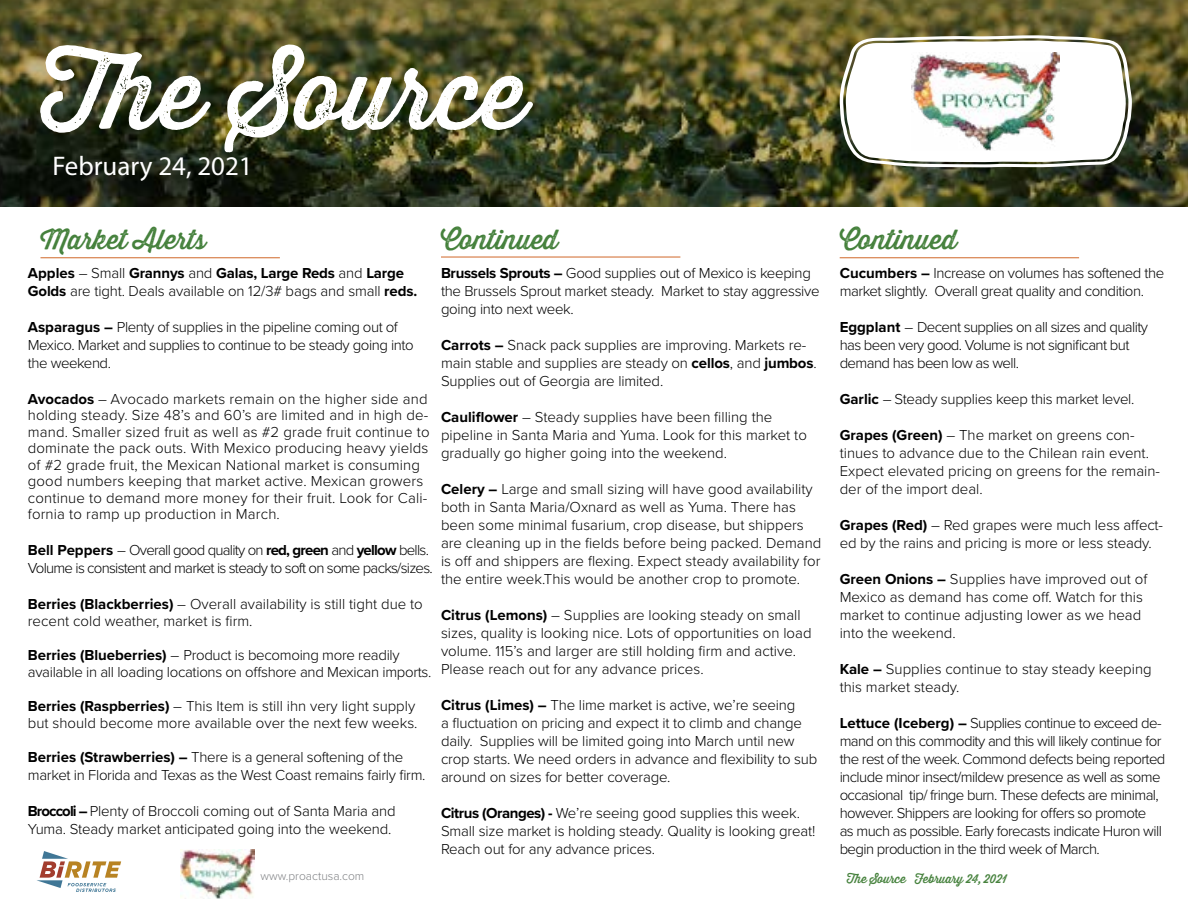
<style>
.page{position:relative;width:1188px;height:918px;background:#fff}
.page>*{position:absolute;margin:0;border:0;box-sizing:border-box;transform-origin:0 0}
.t1{font:99px "Thirsty Rough Reg One";color:#fff}
.t2{font:27px "Thirsty Rough Reg One";color:#45813c}
.t3{font:27px "Myriad Pro";color:#fff}
.t4{font:300 15px/18px "Proxima Nova";letter-spacing:-.01em;color:#000}
.t5{font:300 15px/18px "Proxima Nova";letter-spacing:-.04em;color:#000}
.t6{font:300 15px/16.5px "Proxima Nova";letter-spacing:.01em;color:#000}
.t7{font:300 15px/18px "Proxima Nova";letter-spacing:-.03em;color:#000}
.t8{font:300 15px/18px "Proxima Nova";letter-spacing:-.05em;color:#000}
.t9{font:12px "Thirsty Rough Reg One";color:#45813c}
.t10{font:300 12px "Proxima Nova";color:#808285}
.s1{font-weight:700}
</style>
<div class="page">
<img style="left:0;top:0;width:1188px;height:207px">
<svg style="left:840px;top:35px;width:292px;height:132px"></svg>
<img style="left:181px;top:850px;width:73px;height:49px">
<hr style="left:40px;top:257px;width:240px;height:1px;background:#d06828">
<img style="left:912px;top:52px;width:148px;height:99px">
<hr style="left:441px;top:257px;width:239px;height:1px;background:#d06828">
<hr style="left:840px;top:257px;width:239px;height:1px;background:#d06828">
<img style="left:37px;top:851px;width:85px;height:41px">
<h1 class="t1" style="left:40px;top:20px;width:488px">The Source</h1>
<h2 class="t3" style="left:53px;top:149px;width:202px">February 24, 2021</h2>
<h2 class="t2" style="left:40px;top:220px;width:167px">Market Alerts</h2>
<p class="t4" style="left:28px;top:263px;width:391px"><span class="s1">Apples</span> – Small <span class="s1">Grannys</span> and <span class="s1">Galas, Large Reds</span> and <span class="s1">Large<br>Golds</span> are tight. Deals available on 12/3# bags and small <span class="s1">reds.</span></p>
<p class="t7" style="left:28px;top:317px;width:387px"><span class="s1">Asparagus –</span> Plenty of supplies in the pipeline coming out of<br>Mexico. Market and supplies to continue to be steady going into the weekend.</p>
<p class="t6" style="left:28px;top:390px;width:403px"><span class="s1">Avocados</span> – Avocado markets remain on the higher side and holding steady. Size 48’s and 60’s are limited and in high de&shy;mand. Smaller sized fruit as well as #2 grade fruit continue to dominate the pack outs. With Mexico producing heavy yields of #2 grade fruit, the Mexican National market is consuming good numbers keeping that market active. Mexican growers continue to demand more money for their fruit. Look for Cali&shy;fornia to ramp up production in March.</p>
<p class="t8" style="left:28px;top:541px;width:406px"><span class="s1">Bell Peppers</span> – Overall good quality on <span class="s1">red, green</span> and <span class="s1">yellow</span> bells.<br>Volume is consistent and market is steady to soft on some packs/sizes.</p>
<p class="t4" style="left:28px;top:595px;width:396px;line-height:16.5px"><span class="s1">Berries (Blackberries)</span> – Overall availability is still tight due to recent cold weather, market is firm.</p>
<p class="t4" style="left:28px;top:646px;width:405px;line-height:16.5px"><span class="s1">Berries (Blueberries)</span> – Product is becomoing more readily available in all loading locations on offshore and Mexican imports.</p>
<p class="t4" style="left:28px;top:697px;width:391px;line-height:16.5px"><span class="s1">Berries (Raspberries)</span> – This Item is still ihn very light supply but should become more available over the next few weeks.</p>
<p class="t4" style="left:28px;top:748px;width:399px"><span class="s1">Berries (Strawberries) –</span> There is a general softening of the market in Florida and Texas as the West Coast remains fairly firm.</p>
<p class="t4" style="left:28px;top:802px;width:369px"><span class="s1">Broccoli –</span> Plenty of Broccoli coming out of Santa Maria and<br>Yuma. Steady market anticipated going into the weekend.</p>
<h2 class="t2" style="left:441px;top:220px;width:119px">Continued</h2>
<h2 class="t2" style="left:840px;top:220px;width:119px">Continued</h2>
<p class="t4" style="left:441px;top:263px;width:380px"><span class="s1">Brussels Sprouts –</span> Good supplies out of Mexico is keeping the Brussels Sprout market steady. Market to stay aggressive going into next week.</p>
<p class="t4" style="left:441px;top:335px;width:377px"><span class="s1">Carrots –</span> Snack pack supplies are improving. Markets re&shy;main stable and supplies are steady on <span class="s1">cellos</span>, and <span class="s1">jumbos</span>.<br>Supplies out of Georgia are limited.</p>
<p class="t4" style="left:441px;top:407px;width:367px"><span class="s1">Cauliflower</span> – Steady supplies have been filling the pipeline in Santa Maria and Yuma. Look for this market to gradually go higher going into the weekend.</p>
<p class="t4" style="left:441px;top:479px;width:382px"><span class="s1">Celery –</span> Large and small sizing will have good availability both in Santa Maria/Oxnard as well as Yuma. There has been some minimal fusarium, crop disease, but shippers are cleaning up in the fields before being packed. Demand is off and shippers are flexing. Expect steady availability for the entire week.This would be another crop to promote.</p>
<p class="t4" style="left:441px;top:605px;width:372px"><span class="s1">Citrus (Lemons)</span> – Supplies are looking steady on small sizes, quality is looking nice. Lots of opportunities on load volume. 115’s and larger are still holding firm and active.<br>Please reach out for any advance prices.</p>
<p class="t4" style="left:441px;top:695px;width:378px"><span class="s1">Citrus (Limes) –</span> The lime market is active, we’re seeing<br>a fluctuation on pricing and expect it to climb and change daily. Supplies will be limited going into March until new crop starts. We need orders in advance and flexibility to sub around on sizes for better coverage.</p>
<p class="t4" style="left:441px;top:803px;width:376px"><span class="s1">Citrus (Oranges) -</span> We’re seeing good supplies this week.<br>Small size market is holding steady. Quality is looking great!<br>Reach out for any advance prices.</p>
<p class="t7" style="left:840px;top:263px;width:326px"><span class="s1">Cucumbers –</span> Increase on volumes has softened the market slightly. Overall great quality and condition.</p>
<p class="t5" style="left:840px;top:317px;width:310px"><span class="s1">Eggplant</span> – Decent supplies on all sizes and quality has been very good. Volume is not significant but demand has been low as well.</p>
<p class="t4" style="left:840px;top:389px;width:296px"><span class="s1">Garlic</span> – Steady supplies keep this market level.</p>
<p class="t4" style="left:840px;top:425px;width:322px"><span class="s1">Grapes (Green)</span> – The market on greens con&shy;tinues to advance due to the Chilean rain event.<br>Expect elevated pricing on greens for the remain&shy;der of the import deal.</p>
<p class="t4" style="left:840px;top:515px;width:325px"><span class="s1">Grapes (Red)</span> – Red grapes were much less affect&shy;ed by the rains and pricing is more or less steady.</p>
<p class="t4" style="left:840px;top:569px;width:309px"><span class="s1">Green Onions –</span> Supplies have improved out of Mexico as demand has come off. Watch for this market to continue adjusting lower as we head into the weekend.</p>
<p class="t4" style="left:840px;top:659px;width:313px"><span class="s1">Kale –</span> Supplies continue to stay steady keeping this market steady.</p>
<p class="t5" style="left:840px;top:713px;width:327px"><span class="s1">Lettuce (Iceberg) –</span> Supplies continue to exceed de&shy;mand on this commodity and this will likely continue for the rest of the week. Commond defects being reported include minor insect/mildew presence as well as some occasional tip/ fringe burn. These defects are minimal, however. Shippers are looking for offers so promote<br>as much as possible. Early forecasts indicate Huron will begin production in the third week of March.</p>
<p class="t10" style="left:260px;top:867px;width:105px">www.proactusa.com</p>
<p class="t9" style="left:847px;top:870px;width:162px">The Source February 24, 2021</p>
</div>
